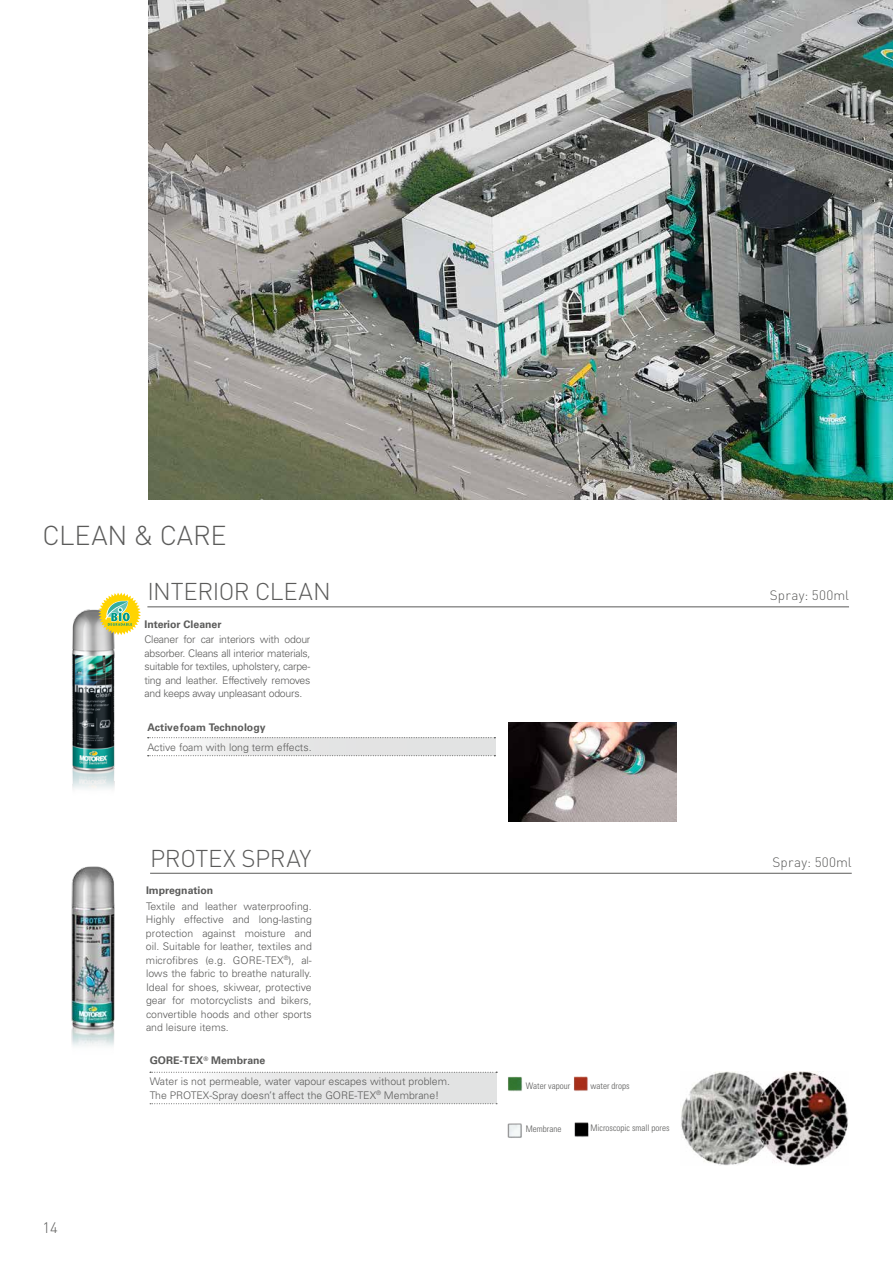
<style>
.page{position:relative;width:893px;height:1263px;background:#fff}
.page>*{position:absolute;margin:0;border:0;box-sizing:border-box;transform-origin:0 0}
.t1{font:300 27px "DIN";letter-spacing:-.005em;color:#5b5b5a}
.t2{font:300 24px "DIN";letter-spacing:-.015em;color:#5b5b5a}
.t3{font:300 15px "DIN";color:#5b5b5a}
.t4{font:300 13.5px "DIN";letter-spacing:.015em;color:#5b5b5a}
.t5{font:300 10.5px/13.5px "Univers LT Std";color:#5b5b5a;text-align:justify}
.t6{font:700 10.5px "Univers LT Std";color:#5b5b5a}
.t7{font:300 condensed 9px "Univers LT Std";color:#5b5b5a}
.s1{font-weight:700}
</style>
<div class="page">
<div style="left:188px;top:1073px;width:308px;height:30px;background:linear-gradient(to right,#f2f2f2,#dddede)"></div>
<div style="left:171px;top:738px;width:324px;height:18px;background:linear-gradient(to right,#f2f2f2,#dddede)"></div>
<hr style="left:147px;top:606px;width:702px;height:1px;background:#5b5b5a">
<hr style="left:150px;top:873px;width:702px;height:1px;background:#5b5b5a">
<img style="left:509px;top:722px;width:167px;height:99px">
<img style="left:681px;top:1071px;width:167px;height:95px">
<svg style="left:150px;top:1072px;width:347px;height:1px"></svg>
<svg style="left:150px;top:1103px;width:347px;height:1px"></svg>
<svg style="left:148px;top:737px;width:347px;height:1px"></svg>
<svg style="left:148px;top:755px;width:347px;height:1px"></svg>
<img style="left:508px;top:1076px;width:15px;height:15px">
<img style="left:507px;top:1123px;width:15px;height:15px">
<img style="left:574px;top:1122px;width:15px;height:15px">
<img style="left:71px;top:866px;width:44px;height:180px">
<img style="left:72px;top:609px;width:43px;height:180px">
<img style="left:573px;top:1076px;width:15px;height:15px">
<svg style="left:98px;top:593px;width:43px;height:42px"></svg>
<img style="left:149px;top:0;width:744px;height:499px">
<h1 class="t1" style="left:43px;top:518px;width:185px">CLEAN &amp; CARE</h1>
<h2 class="t2" style="left:147px;top:575px;width:185px">INTERIOR CLEAN</h2>
<p class="t4" style="left:770px;top:586px;width:81px">Spray: 500ml</p>
<p class="t6" style="left:145px;top:618px;width:78px">Interior Cleaner</p>
<p class="t5" style="left:145px;top:633px;width:167px">Cleaner for car interiors with odour absorber. Cleans all interior materials, suitable for textiles, upholstery, carpe&shy;ting and leather. Effectively removes and keeps away unpleasant odours.</p>
<p class="t6" style="left:147px;top:722px;width:120px">Active foam Technology</p>
<p class="t5" style="left:147px;top:740px;width:166px">Active foam with long term effects.</p>
<h2 class="t2" style="left:150px;top:842px;width:163px">PROTEX SPRAY</h2>
<p class="t4" style="left:772px;top:852px;width:81px">Spray: 500ml</p>
<h3 class="t3" style="left:43px;top:1217px;width:17px">14</h3>
<p class="t6" style="left:146px;top:884px;width:69px">Impregnation</p>
<p class="t5" style="left:146px;top:899px;width:167px">Textile and leather waterproofing.<br>Highly effective and long-lasting protection against moisture and oil. Suitable for leather, textiles and microfibres (e.g. GORE-TEX<sup>®</sup>), al&shy;lows the fabric to breathe naturally.<br>Ideal for shoes, skiwear, protective gear for motorcyclists and bikers, convertible hoods and other sports and leisure items.</p>
<p class="t5" style="left:150px;top:1050px;width:302px;line-height:21px"><span class="s1">GORE-TEX</span><sup>®</sup> <span class="s1">Membrane<br></span>Water is not permeable, water vapour escapes without problem.</p>
<p class="t5" style="left:150px;top:1088px;width:291px">The PROTEX-Spray doesn’t affect the GORE-TEX<sup>®</sup> Membrane!</p>
<p class="t7" style="left:526px;top:1080px;width:46px">Water vapour</p>
<p class="t7" style="left:591px;top:1080px;width:40px">water drops</p>
<p class="t7" style="left:526px;top:1123px;width:37px">Membrane</p>
<p class="t7" style="left:591px;top:1123px;width:80px">Microscopic small pores</p>
</div>
